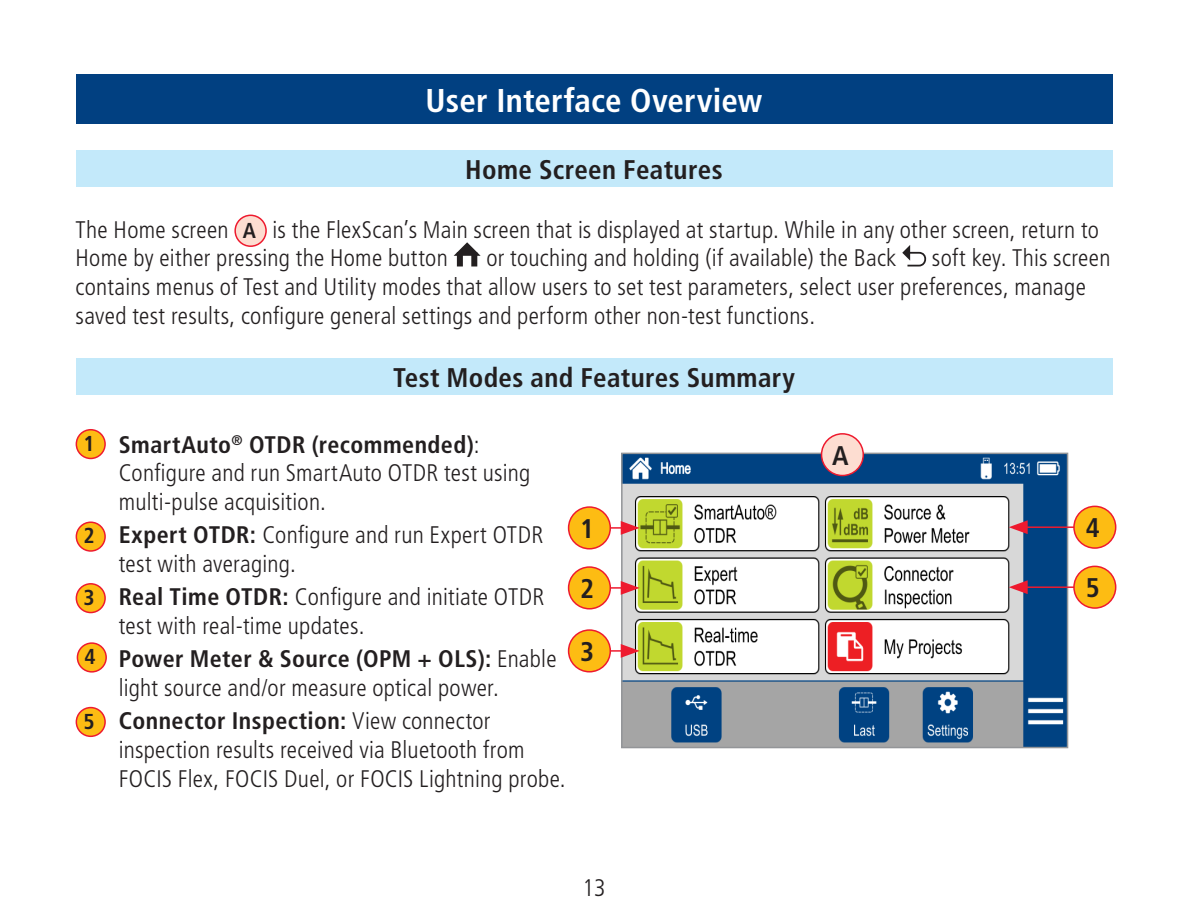
<style>
.page{position:relative;width:1188px;height:918px;background:#fff}
.page>*{position:absolute;margin:0;border:0;box-sizing:border-box;transform-origin:0 0}
.QRG_Title_White{font:700 condensed 33px "Frutiger LT Std";letter-spacing:.005em;color:#fff}
.QRG_Head_9pt{font:700 condensed 27px "Frutiger LT Std";letter-spacing:.015em;color:#231f20}
.QRG_Callout_CIRCLE{font:700 condensed 27px "Frutiger LT Std";color:#231f20}
.QRG_Body{font:300 condensed 24px/28.8px "Frutiger LT Std";letter-spacing:.01em;color:#231f20}
.QRG_Callout_CIRCLE_i{font:700 condensed 21.6px "Frutiger LT Std";color:#231f20}
.s1{font-weight:700}
</style>
<div class="page">
<div style="left:76px;top:75px;width:1036px;height:49px;background:#014081"></div>
<div style="left:235px;top:215px;width:31px;height:31px;background:#fdddd1;border-radius:50%"></div>
<div style="left:234px;top:215px;width:33px;height:32px;border:2px solid #ee1a2e;border-radius:50%"></div>
<div style="left:457px;top:252px;width:6px;height:14px;background:#231f20"></div>
<div style="left:471px;top:252px;width:6px;height:14px;background:#231f20"></div>
<svg style="left:454px;top:242px;width:27px;height:14px"></svg>
<svg style="left:902px;top:245px;width:25px;height:22px"></svg>
<div style="left:76px;top:430px;width:29px;height:28px;background:#fdbc13;border-radius:50%"></div>
<div style="left:76px;top:429px;width:30px;height:30px;border:2px solid #ee1a2e;border-radius:50%"></div>
<div style="left:76px;top:522px;width:29px;height:29px;background:#fdbc13;border-radius:50%"></div>
<div style="left:76px;top:521px;width:30px;height:31px;border:2px solid #ee1a2e;border-radius:50%"></div>
<div style="left:76px;top:584px;width:29px;height:29px;background:#fdbc13;border-radius:50%"></div>
<div style="left:76px;top:583px;width:30px;height:30px;border:2px solid #ee1a2e;border-radius:50%"></div>
<div style="left:77px;top:643px;width:29px;height:29px;background:#fdbc13;border-radius:50%"></div>
<div style="left:77px;top:642px;width:30px;height:31px;border:2px solid #ee1a2e;border-radius:50%"></div>
<div style="left:76px;top:708px;width:29px;height:28px;background:#fdbc13;border-radius:50%"></div>
<div style="left:76px;top:707px;width:30px;height:30px;border:2px solid #ee1a2e;border-radius:50%"></div>
<div style="left:76px;top:359px;width:1036px;height:36px;background:#c3e9fa"></div>
<div style="left:76px;top:151px;width:1036px;height:36px;background:#c3e9fa"></div>
<img style="left:624px;top:456px;width:441px;height:289px">
<div style="left:621px;top:453px;width:447px;height:295px;border:2px solid #939598"></div>
<hr style="left:1023px;top:526px;width:58px;height:2px;background:#ee1a2e">
<svg style="left:1009px;top:520px;width:19px;height:14px"></svg>
<hr style="left:1023px;top:586px;width:58px;height:2px;background:#ee1a2e">
<svg style="left:1009px;top:580px;width:19px;height:14px"></svg>
<div style="left:1074px;top:506px;width:42px;height:42px;background:#fdbc13;border-radius:50%"></div>
<div style="left:1073px;top:506px;width:43px;height:43px;border:2px solid #ee1a2e;border-radius:50%"></div>
<div style="left:1074px;top:566px;width:42px;height:42px;background:#fdbc13;border-radius:50%"></div>
<div style="left:1073px;top:566px;width:43px;height:43px;border:2px solid #ee1a2e;border-radius:50%"></div>
<hr style="left:595px;top:587px;width:31px;height:2px;background:#ee1a2e">
<svg style="left:621px;top:581px;width:19px;height:14px"></svg>
<hr style="left:595px;top:527px;width:31px;height:2px;background:#ee1a2e">
<svg style="left:621px;top:521px;width:19px;height:14px"></svg>
<hr style="left:602px;top:650px;width:24px;height:2px;background:#ee1a2e">
<svg style="left:621px;top:644px;width:19px;height:14px"></svg>
<div style="left:569px;top:567px;width:41px;height:42px;background:#fdbc13;border-radius:50%"></div>
<div style="left:568px;top:566px;width:43px;height:44px;border:2px solid #ee1a2e;border-radius:50%"></div>
<div style="left:569px;top:507px;width:41px;height:42px;background:#fdbc13;border-radius:50%"></div>
<div style="left:568px;top:506px;width:43px;height:44px;border:2px solid #ee1a2e;border-radius:50%"></div>
<div style="left:569px;top:630px;width:41px;height:42px;background:#fdbc13;border-radius:50%"></div>
<div style="left:568px;top:629px;width:43px;height:44px;border:2px solid #ee1a2e;border-radius:50%"></div>
<div style="left:822px;top:434px;width:41px;height:42px;background:#fdddd1;border-radius:50%"></div>
<div style="left:821px;top:433px;width:43px;height:43px;border:2px solid #ee1a2e;border-radius:50%"></div>
<p class="QRG_Title_White" style="left:426px;top:81px;width:338px">User Interface Overview</p>
<p class="QRG_Head_9pt" style="left:465px;top:154px;width:259px">Home Screen Features</p>
<p class="QRG_Body" style="left:76px;top:215px;width:155px">The Home screen</p>
<p class="QRG_Callout_CIRCLE_i" style="left:243px;top:217px;width:15px">A</p>
<p class="QRG_Body" style="left:76px;top:215px;width:1025px;text-indent:197px">is the FlexScan’s Main screen that is displayed at startup. While in any other screen, return to<br>Home by either pressing the Home button</p>
<p class="QRG_Body" style="left:76px;top:244px;width:1036px;text-indent:856px">soft key. This screen contains menus of Test and Utility modes that allow users to set test parameters, select user preferences, manage saved test results, configure general settings and perform other non-test functions.</p>
<p class="QRG_Body" style="left:486px;top:244px;width:412px">or touching and holding (if available) the Back</p>
<p class="QRG_Head_9pt" style="left:393px;top:362px;width:403px">Test Modes and Features Summary</p>
<p class="QRG_Body" style="left:119px;top:430px;width:413px;text-indent:-37px">1 <span class="s1">SmartAuto</span><sup>®</sup> <span class="s1">OTDR (recommended)</span>:<br>Configure and run SmartAuto OTDR test using multi-pulse acquisition.</p>
<p class="QRG_Body" style="left:119px;top:521px;width:426px;text-indent:-37px">2 <span class="s1">Expert OTDR:</span> Configure and run Expert OTDR test with averaging.</p>
<p class="QRG_Body" style="left:119px;top:583px;width:427px;text-indent:-37px">3 <span class="s1">Real Time OTDR:</span> Configure and initiate OTDR test with real-time updates.</p>
<p class="QRG_Body" style="left:119px;top:645px;width:439px;text-indent:-37px">4 <span class="s1">Power Meter &amp; Source (OPM + OLS):</span> Enable light source and/or measure optical power.</p>
<p class="QRG_Body" style="left:119px;top:707px;width:444px;text-indent:-37px">5 <span class="s1">Connector Inspection:</span> View connector inspection results received via Bluetooth from<br>FOCIS Flex, FOCIS Duel, or FOCIS Lightning probe.</p>
<p class="QRG_Callout_CIRCLE_i" style="left:83px;top:431px;width:13px">1</p>
<p class="QRG_Callout_CIRCLE_i" style="left:83px;top:523px;width:13px">2</p>
<p class="QRG_Callout_CIRCLE_i" style="left:83px;top:585px;width:13px">3</p>
<p class="QRG_Callout_CIRCLE_i" style="left:85px;top:644px;width:13px">4</p>
<p class="QRG_Callout_CIRCLE_i" style="left:83px;top:708px;width:13px">5</p>
<p class="QRG_Callout_CIRCLE" style="left:580px;top:513px;width:16px">1</p>
<p class="QRG_Callout_CIRCLE" style="left:832px;top:439px;width:18px">A</p>
<p class="QRG_Callout_CIRCLE" style="left:1086px;top:512px;width:16px">4</p>
<p class="QRG_Callout_CIRCLE" style="left:580px;top:573px;width:16px">2</p>
<p class="QRG_Callout_CIRCLE" style="left:1086px;top:572px;width:16px">5</p>
<p class="QRG_Callout_CIRCLE" style="left:580px;top:636px;width:16px">3</p>
<p class="QRG_Body" style="left:582px;top:874px;width:25px">13</p>
</div>
